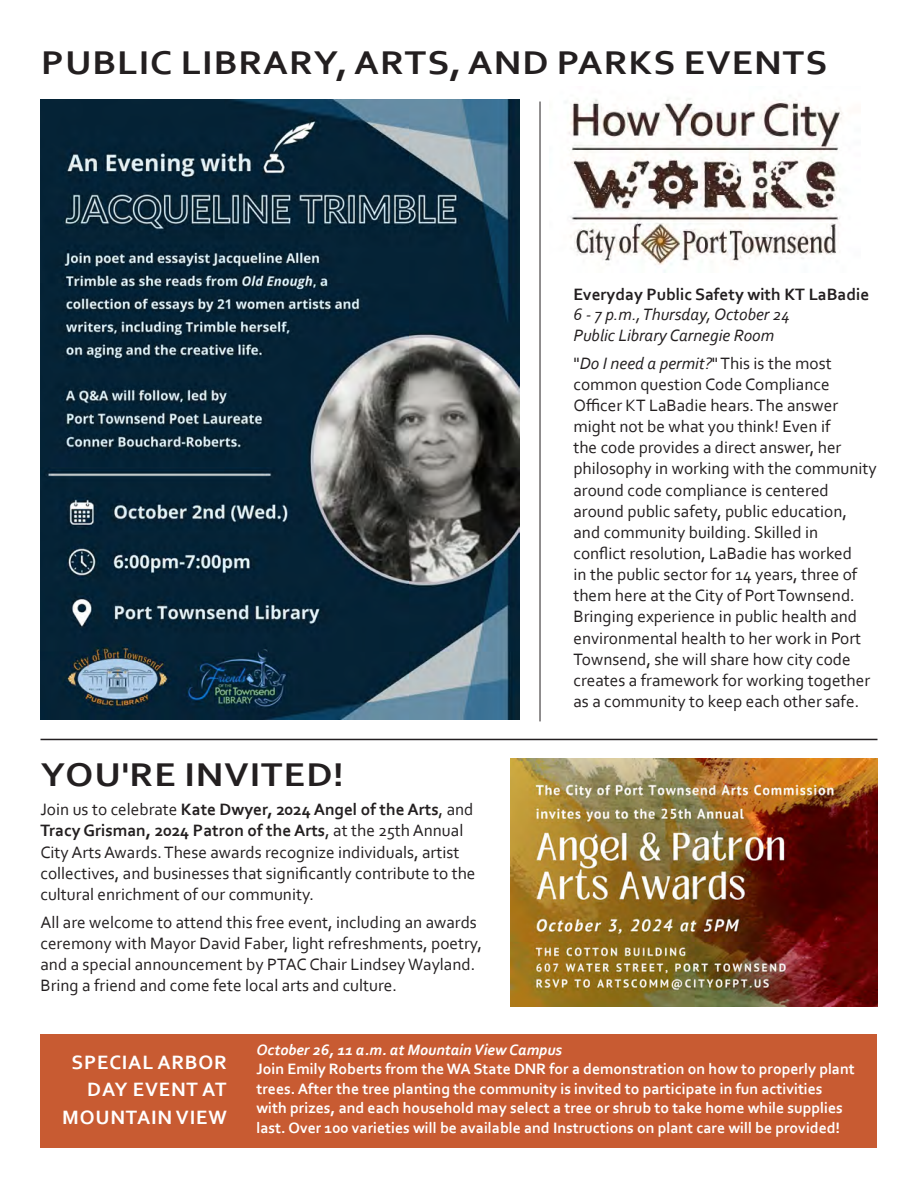
<style>
.page{position:relative;width:918px;height:1188px;background:#fff}
.page>*{position:absolute;margin:0;border:0;box-sizing:border-box;transform-origin:0 0}
.t1{font:700 34.5px "Corbel";letter-spacing:.025em;color:#231f20;scale:1.1 1}
.t2{font:700 20.25px/27.5px "Corbel";letter-spacing:.04em;color:#fff;text-align:right}
.t3{font:17.25px/21.1px "Corbel";color:#231f20}
.t4{font:700 17.25px/19.5px "Corbel";color:#231f20}
.t5{font:italic 17.25px "Corbel";color:#231f20}
.t6{font:700 15.75px/19.5px "Corbel";color:#fff}
.t7{font:italic 700 15.75px "Corbel";color:#fff}
.s1{font-weight:700}
.s2{font-weight:400;font-style:italic}
.s3{font-style:italic}
</style>
<div class="page">
<hr style="left:540px;top:102px;width:1px;height:619px;background:#231f20">
<img style="left:40px;top:99px;width:479px;height:620px">
<img style="left:565px;top:98px;width:278px;height:175px">
<hr style="left:40px;top:739px;width:838px;height:1px;background:#231f20">
<div style="left:40px;top:1034px;width:838px;height:114px;background:#c85b32"></div>
<img style="left:510px;top:759px;width:368px;height:248px">
<p class="t1" style="left:41px;top:41px;width:716px">PUBLIC LIBRARY, ARTS, AND PARKS EVENTS</p>
<p class="t1" style="left:41px;top:753px;width:277px">YOU'RE INVITED!</p>
<p class="t3" style="left:40px;top:799px;width:436px">Join us to celebrate <span class="s1">Kate Dwyer, 2024 Angel of the Arts</span>, and <span class="s1">Tracy Grisman, 2024 Patron of the Arts</span>, at the 25th Annual City Arts Awards. These awards recognize individuals, artist collectives, and businesses that significantly contribute to the cultural enrichment of our community.</p>
<p class="t3" style="left:40px;top:911px;width:443px">All are welcome to attend this free event, including an awards ceremony with Mayor David Faber, light refreshments, poetry, and a special announcement by PTAC Chair Lindsey Wayland.<br>Bring a friend and come fete local arts and culture.</p>
<p class="t4" style="left:573px;top:284px;width:297px">Everyday Public Safety with KT LaBadie<br><span class="s2">6 - 7 p.m., Thursday, October 24</span></p>
<p class="t5" style="left:573px;top:324px;width:202px">Public Library Carnegie Room</p>
<p class="t3" style="left:573px;top:352px;width:305px">"<span class="s3">Do I need a permit?</span>" This is the most common question Code Compliance Officer KT LaBadie hears. The answer might not be what you think! Even if<br>the code provides a direct answer, her philosophy in working with the community around code compliance is centered around public safety, public education, and community building. Skilled in<br>conflict resolution, LaBadie has worked<br>in the public sector for 14 years, three of them here at the City of Port Townsend.<br>Bringing experience in public health and environmental health to her work in Port Townsend, she will share how city code creates a framework for working together as a community to keep each other safe.</p>
<p class="t2" style="left:62px;top:1048px;width:166px">SPECIAL ARBOR<br>DAY EVENT AT<br>MOUNTAIN VIEW</p>
<p class="t7" style="left:256px;top:1040px;width:307px">October 26, 11 a.m. at Mountain View Campus</p>
<p class="t6" style="left:256px;top:1059px;width:600px">Join Emily Roberts from the WA State DNR for a demonstration on how to properly plant trees. After the tree planting the community is invited to participate in fun activities with prizes, and each household may select a tree or shrub to take home while supplies last. Over 100 varieties will be available and Instructions on plant care will be provided!</p>
</div>
